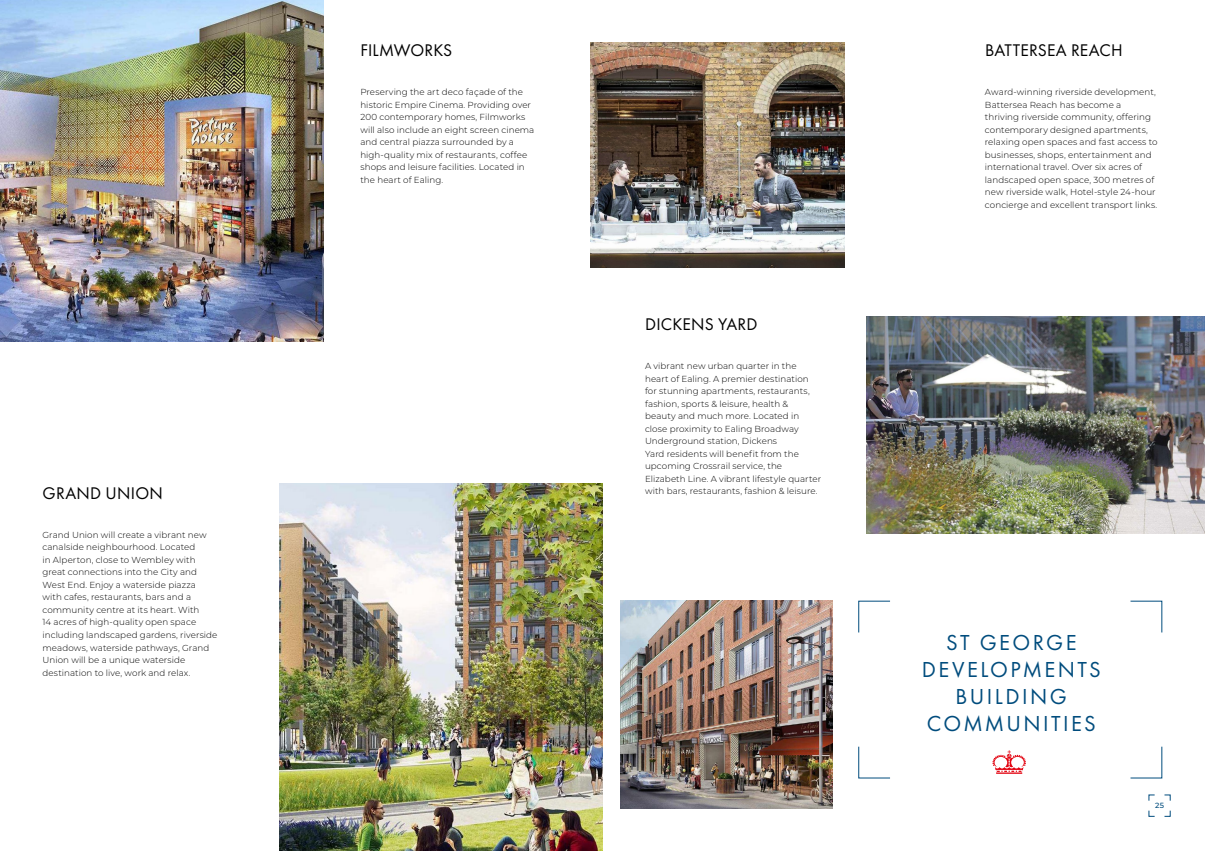
<style>
.page{position:relative;width:1205px;height:851px;background:#fff}
.page>*{position:absolute;margin:0;border:0;box-sizing:border-box;transform-origin:0 0}
.t1{font:22.5px/27px "Futura PT";letter-spacing:.11em;color:#004c7d;text-align:center}
.t2{font:17.5px "Futura PT";letter-spacing:.01em;color:#000}
.t3{font:300 8.75px/12.5px "Montserrat";letter-spacing:.01em;color:#000}
.t4{font:500 7.5px "Montserrat";color:#004c7d}
</style>
<div class="page">
<img style="left:620px;top:600px;width:212px;height:208px">
<img style="left:590px;top:43px;width:254px;height:225px">
<img style="left:866px;top:316px;width:339px;height:217px">
<svg style="left:1130px;top:600px;width:33px;height:33px"></svg>
<svg style="left:858px;top:600px;width:32px;height:33px"></svg>
<svg style="left:858px;top:746px;width:32px;height:32px"></svg>
<svg style="left:1130px;top:746px;width:33px;height:32px"></svg>
<img style="left:279px;top:483px;width:323px;height:367px">
<img style="left:0;top:0;width:323px;height:341px">
<svg style="left:992px;top:750px;width:34px;height:23px"></svg>
<svg style="left:1148px;top:794px;width:7px;height:7px"></svg>
<svg style="left:1164px;top:794px;width:6px;height:7px"></svg>
<svg style="left:1148px;top:810px;width:7px;height:6px"></svg>
<h2 class="t2" style="left:43px;top:482px;width:122px">GRAND UNION</h2>
<p class="t3" style="left:43px;top:528px;width:176px">Grand Union will create a vibrant new canalside neighbourhood. Located<br>in Alperton, close to Wembley with great connections into the City and West End. Enjoy a waterside piazza with cafes, restaurants, bars and a community centre at its heart. With<br>14 acres of high-quality open space including landscaped gardens, riverside meadows, waterside pathways, Grand Union will be a unique waterside destination to live, work and relax.</p>
<h2 class="t2" style="left:360px;top:40px;width:93px">FILMWORKS</h2>
<p class="t3" style="left:360px;top:86px;width:175px">Preserving the art deco façade of the historic Empire Cinema. Providing over 200 contemporary homes, Filmworks will also include an eight screen cinema and central piazza surrounded by a high-quality mix of restaurants, coffee shops and leisure facilities. Located in the heart of Ealing.</p>
<h2 class="t2" style="left:645px;top:314px;width:114px">DICKENS YARD</h2>
<p class="t3" style="left:645px;top:359px;width:178px">A vibrant new urban quarter in the heart of Ealing. A premier destination for stunning apartments, restaurants, fashion, sports &amp; leisure, health &amp; beauty and much more. Located in close proximity to Ealing Broadway Underground station, Dickens<br>Yard residents will benefit from the upcoming Crossrail service, the Elizabeth Line. A vibrant lifestyle quarter with bars, restaurants, fashion &amp; leisure.</p>
<h2 class="t2" style="left:985px;top:40px;width:139px">BATTERSEA REACH</h2>
<p class="t3" style="left:985px;top:86px;width:174px">Award-winning riverside development, Battersea Reach has become a thriving riverside community, offering contemporary designed apartments, relaxing open spaces and fast access to businesses, shops, entertainment and international travel. Over six acres of landscaped open space, 300 metres of new riverside walk, Hotel-style 24-hour concierge and excellent transport links.</p>
<h1 class="t1" style="left:921px;top:628px;width:181px">ST GEORGE<br>DEVELOPMENTS<br>BUILDING<br>COMMUNITIES</h1>
<p class="t4" style="left:1155px;top:800px;width:10px">25</p>
</div>
